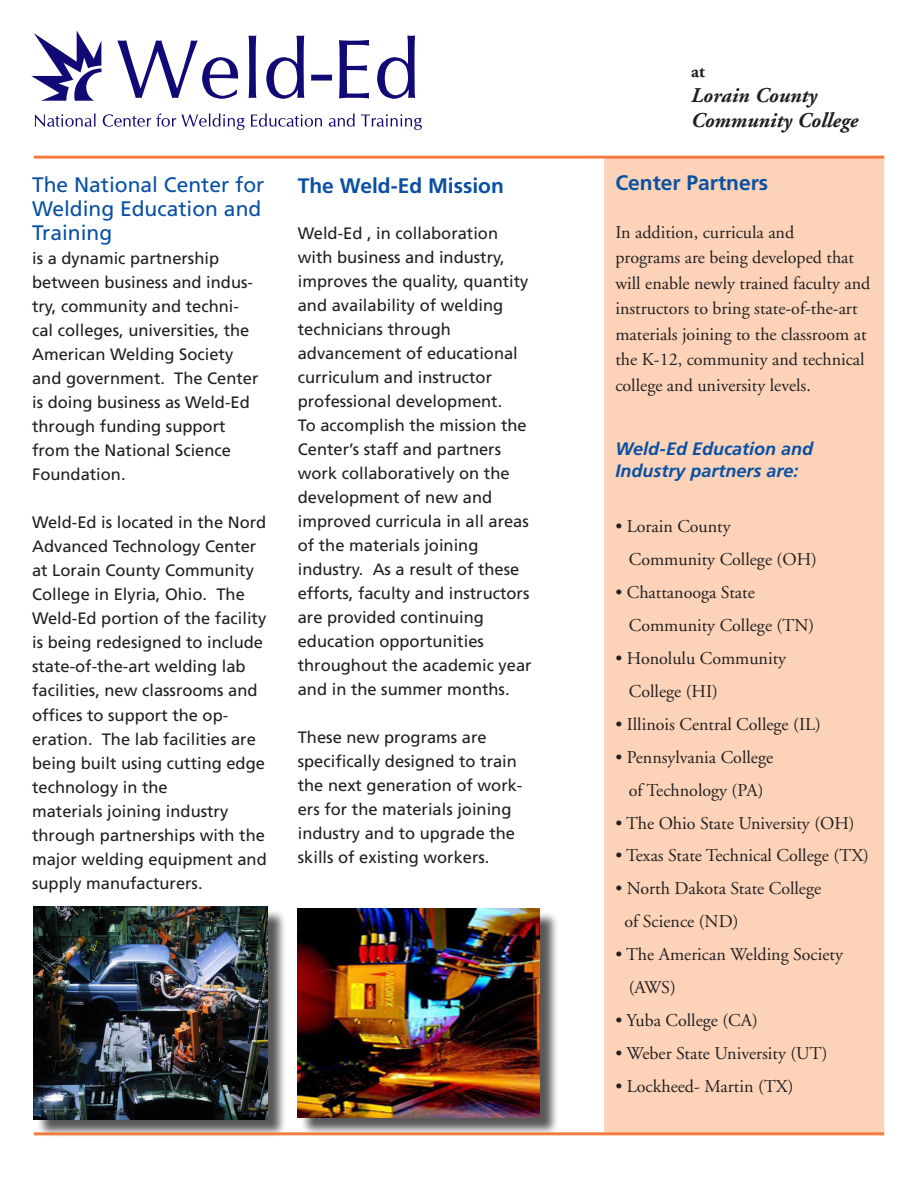
<style>
.page{position:relative;width:918px;height:1188px;background:#fff}
.page>*{position:absolute;margin:0;border:0;box-sizing:border-box;transform-origin:0 0}
.t1{font:21px/24px "Frutiger";color:#0850a3}
.t2{font:700 21px "Frutiger";color:#0850a3}
.t3{font:italic 700 21px/25.2px "Adobe Garamond";color:#231f20}
.t4{font:18px/25.5px "Adobe Garamond";color:#231f20}
.t5{font:italic 700 18px/21.6px "Frutiger";color:#0850a3}
.t6{font:700 18px "Adobe Garamond";color:#231f20}
.t7{font:16.5px/24px "Frutiger";color:#231f20}
</style>
<div class="page">
<div style="left:604px;top:157px;width:280px;height:977px;background:#fcd3b9"></div>
<hr style="left:34px;top:156px;width:850px;height:3px;background:#f47b40">
<div style="left:36px;top:909px;width:251px;height:229px;background:#231f20;opacity:.75"></div>
<img style="left:34px;top:907px;width:234px;height:212px">
<div style="left:300px;top:911px;width:259px;height:225px;background:#231f20;opacity:.75"></div>
<img style="left:298px;top:908px;width:242px;height:210px">
<hr style="left:34px;top:1132px;width:850px;height:3px;background:#f47b40">
<svg style="left:31px;top:31px;width:70px;height:70px"></svg>
<svg style="left:117px;top:36px;width:298px;height:63px"></svg>
<svg style="left:35px;top:113px;width:387px;height:17px"></svg>
<p class="t1" style="left:32px;top:173px;width:234px">The National Center for<br>Welding Education and<br>Training</p>
<p class="t7" style="left:32px;top:247px;width:228px">is a dynamic partnership between business and indus&shy;try, community and techni&shy;cal colleges, universities, the<br>American Welding Society and government. The Center is doing business as Weld-Ed through funding support from the National Science<br>Foundation.</p>
<p class="t7" style="left:32px;top:511px;width:236px">Weld-Ed is located in the Nord<br>Advanced Technology Center at Lorain County Community<br>College in Elyria, Ohio. The<br>Weld-Ed portion of the facility is being redesigned to include state-of-the-art welding lab facilities, new classrooms and offices to support the op&shy;eration. The lab facilities are being built using cutting edge technology in the<br>materials joining industry through partnerships with the major welding equipment and supply manufacturers.</p>
<p class="t2" style="left:298px;top:174px;width:208px">The Weld-Ed Mission</p>
<p class="t7" style="left:298px;top:221px;width:235px">Weld-Ed , in collaboration with business and industry, improves the quality, quantity and availability of welding technicians through advancement of educational curriculum and instructor professional development.<br>To accomplish the mission the<br>Center’s staff and partners work collaboratively on the development of new and improved curricula in all areas of the materials joining industry. As a result of these efforts, faculty and instructors are provided continuing education opportunities throughout the academic year and in the summer months.</p>
<p class="t7" style="left:298px;top:726px;width:226px">These new programs are specifically designed to train the next generation of work&shy;ers for the materials joining industry and to upgrade the skills of existing workers.</p>
<p class="t6" style="left:691px;top:61px;width:15px">at</p>
<p class="t3" style="left:691px;top:84px;width:169px">Lorain County<br>Community College</p>
<p class="t2" style="left:615px;top:171px;width:154px">Center Partners</p>
<p class="t4" style="left:615px;top:220px;width:257px">In addition, curricula and<br>programs are being developed that will enable newly trained faculty and instructors to bring state-of-the-art materials joining to the classroom at the K-12, community and technical college and university levels.</p>
<p class="t5" style="left:615px;top:438px;width:199px">Weld-Ed Education and<br>Industry partners are:</p>
<p class="t4" style="left:629px;top:510px;width:190px;line-height:33px;text-indent:-14px">• Lorain County<br>Community College (OH)</p>
<p class="t4" style="left:629px;top:576px;width:187px;line-height:33px;text-indent:-14px">• Chattanooga State<br>Community College (TN)</p>
<p class="t4" style="left:629px;top:642px;width:159px;line-height:33px;text-indent:-14px">• Honolulu Community<br>College (HI)</p>
<p class="t4" style="left:615px;top:712px;width:207px">• Illinois Central College (IL)</p>
<p class="t4" style="left:615px;top:741px;width:159px;line-height:33px;text-align:center">• Pennsylvania College of Technology (PA)</p>
<p class="t4" style="left:615px;top:811px;width:241px">• The Ohio State University (OH)</p>
<p class="t4" style="left:615px;top:844px;width:255px">• Texas State Technical College (TX)</p>
<p class="t4" style="left:624px;top:873px;width:198px;line-height:33px;text-indent:-9px">• North Dakota State College of Science (ND)</p>
<p class="t4" style="left:629px;top:939px;width:216px;line-height:33px;text-indent:-14px">• The American Welding Society (AWS)</p>
<p class="t4" style="left:615px;top:1008px;width:144px">• Yuba College (CA)</p>
<p class="t4" style="left:615px;top:1041px;width:214px">• Weber State University (UT)</p>
<p class="t4" style="left:615px;top:1074px;width:180px">• Lockheed- Martin (TX)</p>
</div>
